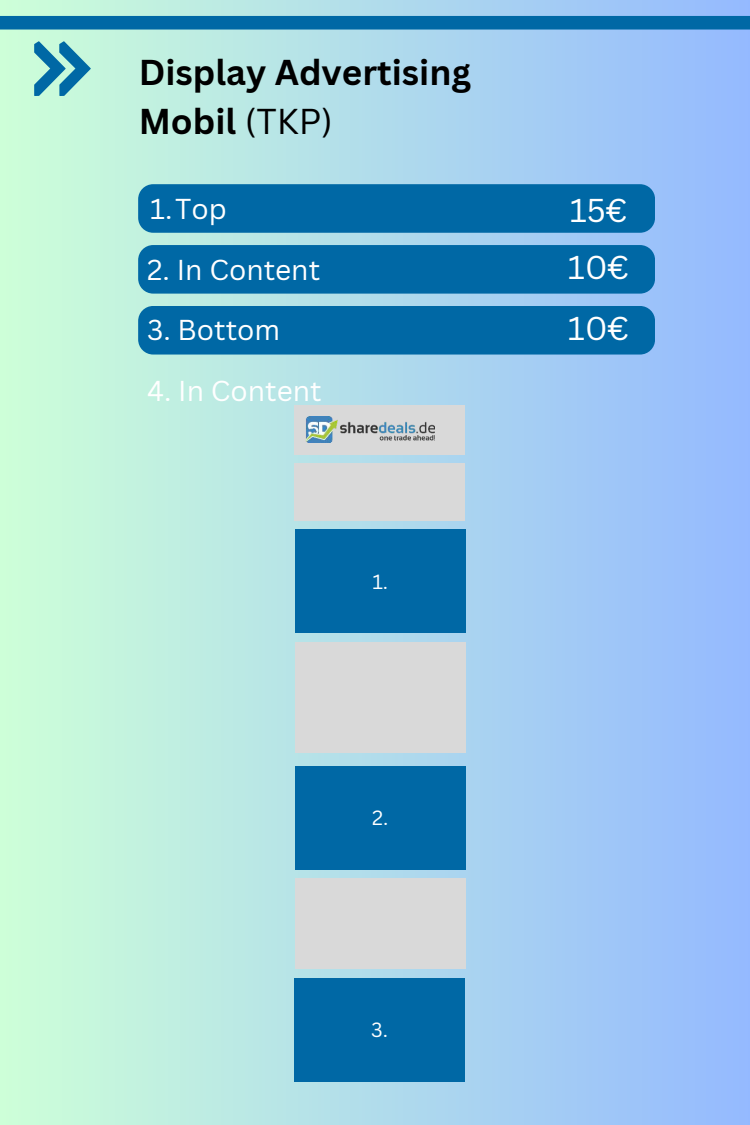
<style>
.page{position:relative;width:750px;height:1125px;background:#fff}
.page>*{position:absolute;margin:0;border:0;box-sizing:border-box;transform-origin:0 0}
.t1{font:700 35px/48.7px "Canva Sans";color:#000}
.t2{font:32.1px/56.9px "Canva Sans";color:#fff}
.t3{font:28px "Canva Sans";color:#fff}
.t4{font:20px "Canva Sans";color:#fff}
.s1{font-weight:400}
</style>
<div class="page">
<div style="left:0;top:0;width:750px;height:1125px;background:linear-gradient(to right,#cdffd8,#95b9ff)"></div>
<div style="left:0;top:16px;width:750px;height:13px;background:#0068a5"></div>
<svg style="left:34px;top:41px;width:57px;height:55px;background:#6ab5c1"></svg>
<div style="left:138px;top:184px;width:517px;height:49px;background:#0068a5;border-radius:15px"></div>
<div style="left:138px;top:245px;width:517px;height:49px;background:#0068a5;border-radius:15px"></div>
<div style="left:138px;top:306px;width:517px;height:49px;background:#0068a5;border-radius:15px"></div>
<div style="left:294px;top:405px;width:170px;height:49px;background:#d9d9d9"></div>
<img style="left:305px;top:417px;width:130px;height:26px">
<div style="left:294px;top:463px;width:170px;height:57px;background:#d9d9d9"></div>
<div style="left:295px;top:642px;width:170px;height:111px;background:#d9d9d9"></div>
<div style="left:295px;top:878px;width:170px;height:91px;background:#d9d9d9"></div>
<div style="left:295px;top:978px;width:170px;height:104px;background:#0068a5"></div>
<div style="left:295px;top:766px;width:170px;height:104px;background:#0068a5"></div>
<div style="left:295px;top:529px;width:170px;height:104px;background:#0068a5"></div>
<p class="t1" style="left:139px;top:48px;width:334px">Display Advertising<br>Mobil <span class="s1">(TKP)</span></p>
<p class="t3" style="left:150px;top:192px;width:78px">1.Top</p>
<p class="t3" style="left:147px;top:253px;width:175px">2. In Content</p>
<p class="t3" style="left:147px;top:314px;width:135px">3. Bottom</p>
<p class="t3" style="left:147px;top:375px;width:176px">4. In Content</p>
<p class="t4" style="left:372px;top:570px;width:17px">1.</p>
<p class="t4" style="left:372px;top:806px;width:18px">2.</p>
<p class="t4" style="left:371px;top:1018px;width:18px">3.</p>
<p class="t2" style="left:568px;top:182px;width:63px">15€<br>10€</p>
<p class="t2" style="left:568px;top:300px;width:63px">10€</p>
</div>
